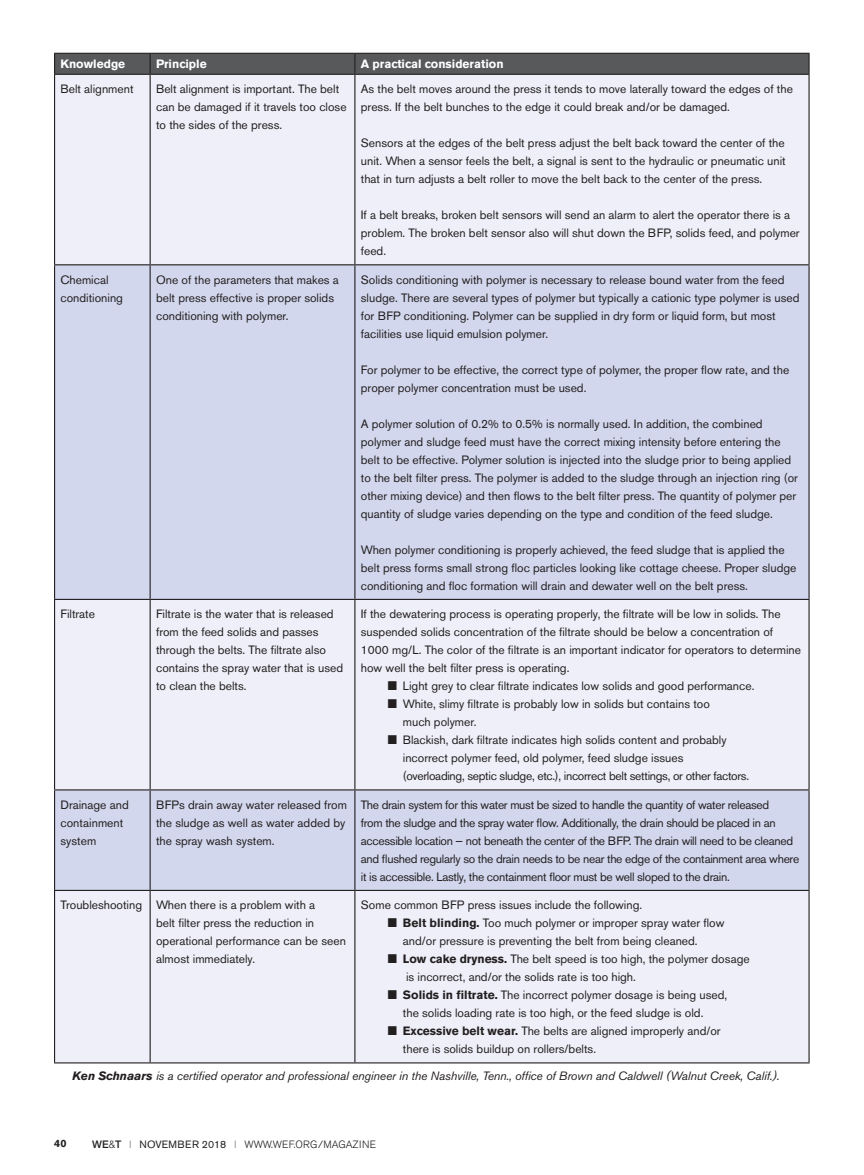
<style>
.page{position:relative;width:864px;height:1175px;background:#fff}
.page>*{position:absolute;margin:0;border:0;box-sizing:border-box;transform-origin:0 0}
.t1{font:12px/18px "Akzidenz Grotesk BE";color:#231f20}
.t2{font:12px/18px "Akzidenz Grotesk BE";letter-spacing:-.025em;color:#231f20}
.t3{font:italic 12px "Akzidenz Grotesk BE";letter-spacing:-.01em;color:#231f20}
.t4{font:700 12px "Akzidenz Grotesk BE";color:#fff}
.t5{font:300 10.5px "Akzidenz Grotesk BE";color:#231f20}
.t6{font:700 10.5px "Akzidenz Grotesk BE";color:#231f20;scale:1.04 1}
.s1{font-weight:700}
.s2{font-family:"Helvetica Neue LT";font-weight:500}
.s3{font-family:"Helvetica Neue LT"}
.s4{font-weight:400}
</style>
<div class="page">
<div style="left:55px;top:75px;width:753px;height:987px;background:#eeeff8"></div>
<svg style="left:55px;top:265px;width:753px;height:624px;background:#d9ddef"></svg>
<hr style="left:54px;top:75px;width:1px;height:189px;background:#231f20">
<hr style="left:150px;top:75px;width:1px;height:189px;background:#231f20">
<hr style="left:354px;top:75px;width:1px;height:189px;background:#231f20">
<hr style="left:808px;top:75px;width:2px;height:189px;background:#231f20">
<hr style="left:54px;top:264px;width:96px;height:1px;background:#231f20">
<hr style="left:54px;top:265px;width:1px;height:334px;background:#231f20">
<hr style="left:150px;top:264px;width:205px;height:1px;background:#231f20">
<hr style="left:150px;top:265px;width:1px;height:334px;background:#231f20">
<hr style="left:355px;top:264px;width:455px;height:1px;background:#231f20">
<hr style="left:354px;top:265px;width:1px;height:334px;background:#231f20">
<hr style="left:808px;top:265px;width:2px;height:334px;background:#231f20">
<hr style="left:54px;top:599px;width:96px;height:1px;background:#231f20">
<hr style="left:54px;top:600px;width:1px;height:189px;background:#231f20">
<hr style="left:150px;top:599px;width:205px;height:1px;background:#231f20">
<hr style="left:150px;top:600px;width:1px;height:189px;background:#231f20">
<hr style="left:355px;top:599px;width:455px;height:1px;background:#231f20">
<hr style="left:354px;top:600px;width:1px;height:189px;background:#231f20">
<hr style="left:808px;top:600px;width:2px;height:189px;background:#231f20">
<hr style="left:54px;top:789px;width:96px;height:1px;background:#231f20">
<hr style="left:54px;top:790px;width:1px;height:99px;background:#231f20">
<hr style="left:150px;top:789px;width:205px;height:1px;background:#231f20">
<hr style="left:150px;top:790px;width:1px;height:99px;background:#231f20">
<hr style="left:355px;top:789px;width:455px;height:1px;background:#231f20">
<hr style="left:354px;top:790px;width:1px;height:99px;background:#231f20">
<hr style="left:808px;top:790px;width:2px;height:99px;background:#231f20">
<hr style="left:54px;top:889px;width:96px;height:2px;background:#231f20">
<hr style="left:54px;top:891px;width:1px;height:171px;background:#231f20">
<hr style="left:150px;top:889px;width:205px;height:2px;background:#231f20">
<hr style="left:150px;top:891px;width:1px;height:171px;background:#231f20">
<hr style="left:355px;top:889px;width:455px;height:2px;background:#231f20">
<hr style="left:354px;top:891px;width:1px;height:171px;background:#231f20">
<hr style="left:808px;top:891px;width:2px;height:171px;background:#231f20">
<hr style="left:355px;top:53px;width:455px;height:1px;background:#231f20">
<svg style="left:54px;top:53px;width:755px;height:21px;background:#555557"></svg>
<hr style="left:808px;top:54px;width:2px;height:20px;background:#231f20">
<hr style="left:54px;top:74px;width:96px;height:1px;background:#231f20">
<hr style="left:150px;top:74px;width:205px;height:1px;background:#231f20">
<hr style="left:355px;top:74px;width:455px;height:1px;background:#231f20">
<hr style="left:54px;top:1062px;width:96px;height:1px;background:#231f20">
<hr style="left:150px;top:1062px;width:205px;height:1px;background:#231f20">
<hr style="left:355px;top:1062px;width:455px;height:1px;background:#231f20">
<p class="t4" style="left:61px;top:57px;width:66px">Knowledge</p>
<p class="t4" style="left:156px;top:57px;width:52px">Principle</p>
<p class="t4" style="left:361px;top:57px;width:144px">A practical consideration</p>
<p class="t1" style="left:61px;top:80px;width:75px">Belt alignment</p>
<p class="t1" style="left:156px;top:80px;width:192px">Belt alignment is important. The belt can be damaged if it travels too close to the sides of the press.</p>
<p class="t1" style="left:361px;top:80px;width:434px">As the belt moves around the press it tends to move laterally toward the edges of the press. If the belt bunches to the edge it could break and/or be damaged.</p>
<p class="t1" style="left:361px;top:134px;width:426px;text-align:justify">Sensors at the edges of the belt press adjust the belt back toward the center of the unit. When a sensor feels the belt, a signal is sent to the hydraulic or pneumatic unit that in turn adjusts a belt roller to move the belt back to the center of the press.</p>
<p class="t1" style="left:361px;top:206px;width:440px">If a belt breaks, broken belt sensors will send an alarm to alert the operator there is a problem. The broken belt sensor also will shut down the BFP, solids feed, and polymer feed.</p>
<p class="t1" style="left:61px;top:270px;width:64px">Chemical conditioning</p>
<p class="t1" style="left:156px;top:270px;width:184px">One of the parameters that makes a belt press effective is proper solids conditioning with polymer.</p>
<p class="t1" style="left:361px;top:270px;width:440px">Solids conditioning with polymer is necessary to release bound water from the feed sludge. There are several types of polymer but typically a cationic type polymer is used for BFP conditioning. Polymer can be supplied in dry form or liquid form, but most facilities use liquid emulsion polymer.</p>
<p class="t1" style="left:361px;top:360px;width:430px">For polymer to be effective, the correct type of polymer, the proper flow rate, and the proper polymer concentration must be used.</p>
<p class="t1" style="left:361px;top:414px;width:439px">A polymer solution of 0.2% to 0.5% is normally used. In addition, the combined polymer and sludge feed must have the correct mixing intensity before entering the belt to be effective. Polymer solution is injected into the sludge prior to being applied to the belt filter press. The polymer is added to the sludge through an injection ring (or other mixing device) and then flows to the belt filter press. The quantity of polymer per quantity of sludge varies depending on the type and condition of the feed sludge.</p>
<p class="t1" style="left:361px;top:540px;width:437px">When polymer conditioning is properly achieved, the feed sludge that is applied the belt press forms small strong floc particles looking like cottage cheese. Proper sludge conditioning and floc formation will drain and dewater well on the belt press.</p>
<p class="t1" style="left:61px;top:605px;width:36px">Filtrate</p>
<p class="t1" style="left:156px;top:605px;width:189px">Filtrate is the water that is released from the feed solids and passes through the belts. The filtrate also contains the spray water that is used to clean the belts.</p>
<p class="t1" style="left:361px;top:605px;width:442px">If the dewatering process is operating properly, the filtrate will be low in solids. The suspended solids concentration of the filtrate should be below a concentration of 1000 mg/L. The color of the filtrate is an important indicator for operators to determine how well the belt filter press is operating.</p>
<p class="t1" style="left:388px;top:677px;width:368px">■ Light grey to clear filtrate indicates low solids and good performance.</p>
<p class="t1" style="left:403px;top:695px;width:309px;text-indent:-15px">■ White, slimy filtrate is probably low in solids but contains too much polymer.</p>
<p class="t1" style="left:403px;top:731px;width:348px;text-indent:-15px">■ Blackish, dark filtrate indicates high solids content and probably incorrect polymer feed, old polymer, feed sludge issues<br>(overloading, septic sludge, etc.), incorrect belt settings, or other factors.</p>
<p class="t1" style="left:61px;top:795px;width:70px">Drainage and containment system</p>
<p class="t1" style="left:156px;top:795px;width:192px">BFPs drain away water released from the sludge as well as water added by the spray wash system.</p>
<p class="t2" style="left:361px;top:795px;width:440px">The drain system for this water must be sized to handle the quantity of water released<br>from the sludge and the spray water flow. Additionally, the drain should be placed in an accessible location — not beneath the center of the BFP. The drain will need to be cleaned and flushed regularly so the drain needs to be near the edge of the containment area where it is accessible. Lastly, the containment floor must be well sloped to the drain.</p>
<p class="t1" style="left:156px;top:896px;width:191px;text-indent:-96px">Troubleshooting When there is a problem with a<br>belt filter press the reduction in operational performance can be seen almost immediately.</p>
<p class="t1" style="left:361px;top:896px;width:283px">Some common BFP press issues include the following.</p>
<p class="t1" style="left:403px;top:914px;width:323px;text-indent:-15px">■ <span class="s1">Belt blinding.</span> Too much polymer or improper spray water flow and/or pressure is preventing the belt from being cleaned.</p>
<p class="t1" style="left:406px;top:950px;width:345px;text-indent:-18px">■ <span class="s1">Low cake dryness.</span> The belt speed is too high, the polymer dosage is incorrect, and/or the solids rate is too high.</p>
<p class="t1" style="left:403px;top:986px;width:326px;text-indent:-15px">■ <span class="s1">Solids in filtrate.</span> The incorrect polymer dosage is being used, the solids loading rate is too high, or the feed sludge is old.</p>
<p class="t1" style="left:403px;top:1022px;width:319px;text-indent:-15px">■ <span class="s1">Excessive belt wear.</span> The belts are aligned improperly and/or there is solids buildup on rollers/belts.</p>
<p class="t3" style="left:73px;top:1068px;width:709px"><span class="s1">Ken Schnaars</span> is a certified operator and professional engineer in the Nashville, Tenn., office of Brown and Caldwell (Walnut Creek, Calif.).</p>
<p class="t6" style="left:54px;top:1137px;width:14px">40</p>
<p class="t5" style="left:92px;top:1138px;width:286px"><span class="s2">WE</span><span class="s3">&amp;</span><span class="s2">T</span> <span class="s4">l NOVEMBER 2018 l</span> WWW.WEF.ORG/MAGAZINE</p>
</div>
